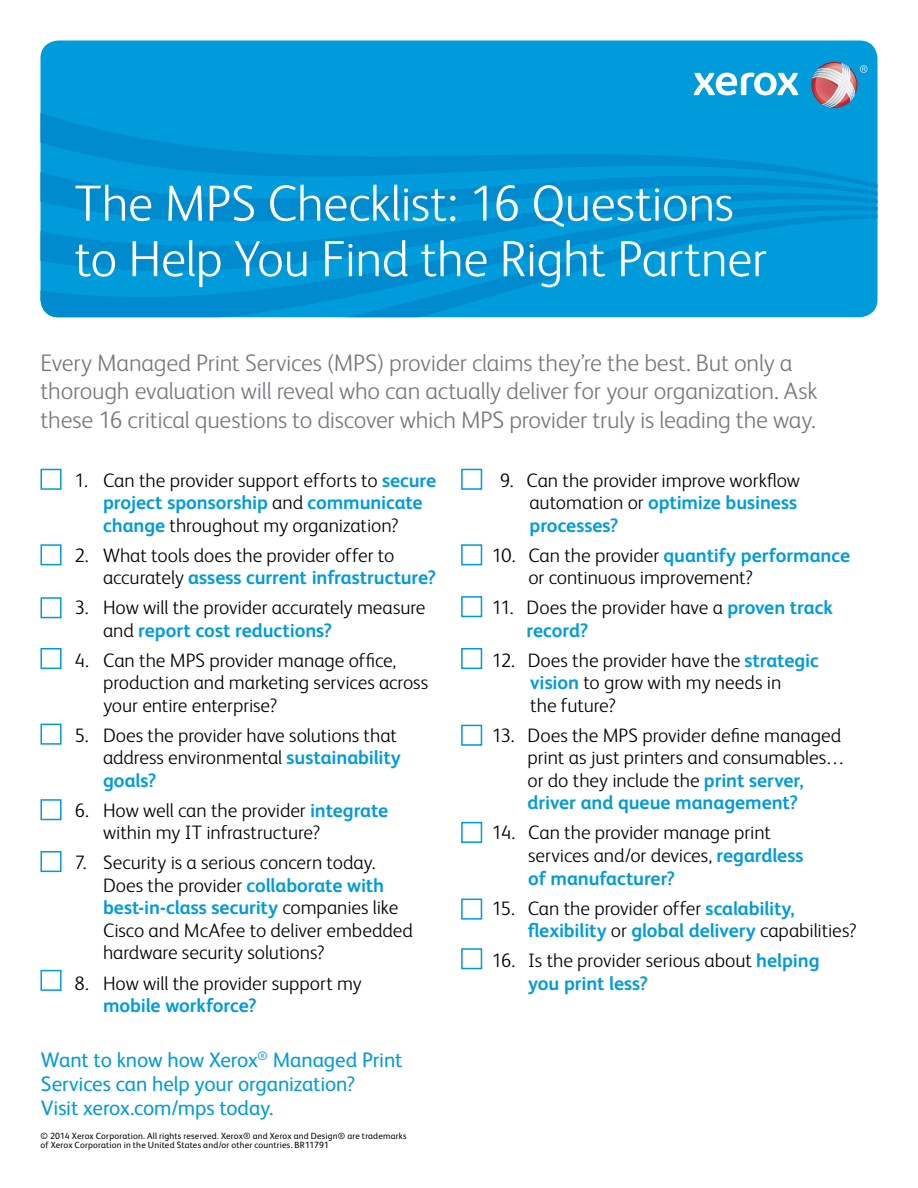
<style>
.page{position:relative;width:918px;height:1188px;background:#fff}
.page>*{position:absolute;margin:0;border:0;box-sizing:border-box;transform-origin:0 0}
.t1{font:300 51px/55.5px "Xerox Sans";letter-spacing:-.01em;color:#fff}
.t2{font:300 24px/28.5px "Xerox Sans";letter-spacing:-.01em;color:#77787b}
.t3{font:21px/24px "Xerox Sans";letter-spacing:-.005em;color:#009bdb}
.t4{font:300 19.5px/22.5px "Xerox Sans";letter-spacing:-.005em;color:#000}
.t5{font:700 19.5px "Xerox Sans";letter-spacing:-.005em;color:#009bdb}
.t6{font:9px/9px "Xerox Sans";letter-spacing:.02em;color:#000}
.s1{font-weight:700;color:#009bdb}
</style>
<div class="page">
<div style="left:40px;top:40px;width:838px;height:31px;background:#009bdb"></div>
<svg style="left:41px;top:303px;width:837px;height:14px;background:#0296d6"></svg>
<svg style="left:40px;top:261px;width:838px;height:42px;background:#0096d7"></svg>
<svg style="left:40px;top:71px;width:838px;height:190px;background:#0096d7"></svg>
<div style="left:40px;top:469px;width:22px;height:21px;background:#fff;border:2px solid #009bdb"></div>
<div style="left:461px;top:469px;width:21px;height:21px;background:#fff;border:2px solid #009bdb"></div>
<div style="left:461px;top:544px;width:21px;height:21px;background:#fff;border:2px solid #009bdb"></div>
<div style="left:461px;top:596px;width:21px;height:21px;background:#fff;border:2px solid #009bdb"></div>
<div style="left:461px;top:648px;width:21px;height:21px;background:#fff;border:2px solid #009bdb"></div>
<div style="left:461px;top:725px;width:21px;height:21px;background:#fff;border:2px solid #009bdb"></div>
<div style="left:461px;top:822px;width:21px;height:21px;background:#fff;border:2px solid #009bdb"></div>
<div style="left:461px;top:899px;width:21px;height:21px;background:#fff;border:2px solid #009bdb"></div>
<div style="left:461px;top:948px;width:21px;height:21px;background:#fff;border:2px solid #009bdb"></div>
<div style="left:40px;top:544px;width:22px;height:21px;background:#fff;border:2px solid #009bdb"></div>
<div style="left:40px;top:597px;width:22px;height:21px;background:#fff;border:2px solid #009bdb"></div>
<div style="left:40px;top:648px;width:22px;height:21px;background:#fff;border:2px solid #009bdb"></div>
<div style="left:40px;top:799px;width:22px;height:21px;background:#fff;border:2px solid #009bdb"></div>
<div style="left:40px;top:851px;width:22px;height:21px;background:#fff;border:2px solid #009bdb"></div>
<div style="left:40px;top:970px;width:22px;height:21px;background:#fff;border:2px solid #009bdb"></div>
<div style="left:40px;top:724px;width:22px;height:21px;background:#fff;border:2px solid #009bdb"></div>
<img style="left:694px;top:62px;width:173px;height:46px">
<h1 class="t1" style="left:75px;top:173px;width:694px">The MPS Checklist: 16 Questions to Help You Find the Right Partner</h1>
<p class="t2" style="left:40px;top:347px;width:778px">Every Managed Print Services (MPS) provider claims they’re the best. But only a thorough evaluation will reveal who can actually deliver for your organization. Ask these 16 critical questions to discover which MPS provider truly is leading the way.</p>
<p class="t4" style="left:103px;top:468px;width:335px;text-indent:-29px">1. Can the provider support efforts to <span class="s1">secure project sponsorship</span> and <span class="s1">communicate change</span> throughout my organization?</p>
<p class="t4" style="left:103px;top:543px;width:335px;text-indent:-29px">2. What tools does the provider offer to accurately <span class="s1">assess current infrastructure?</span></p>
<p class="t4" style="left:103px;top:595px;width:324px;text-indent:-29px">3. How will the provider accurately measure and <span class="s1">report cost reductions?</span></p>
<p class="t4" style="left:103px;top:648px;width:327px;text-indent:-29px">4. Can the MPS provider manage office, production and marketing services across your entire enterprise?</p>
<p class="t4" style="left:103px;top:723px;width:299px;text-indent:-29px">5. Does the provider have solutions that address environmental <span class="s1">sustainability goals?</span></p>
<p class="t4" style="left:103px;top:798px;width:287px;text-indent:-29px">6. How well can the provider <span class="s1">integrate </span>within my IT infrastructure?</p>
<p class="t4" style="left:103px;top:851px;width:311px;text-indent:-29px">7. Security is a serious concern today.<br>Does the provider <span class="s1">collaborate with best-in-class security</span> companies like Cisco and McAfee to deliver embedded hardware security solutions?</p>
<p class="t4" style="left:75px;top:971px;width:289px">8. How will the provider support my</p>
<p class="t5" style="left:103px;top:992px;width:155px">mobile workforce?</p>
<p class="t3" style="left:41px;top:1047px;width:363px">Want to know how Xerox<sup>®</sup> Managed Print<br>Services can help your organization?<br>Visit xerox.com/mps today.</p>
<p class="t6" style="left:40px;top:1130px;width:368px">© 2014 Xerox Corporation. All rights reserved. Xerox® and Xerox and Design® are trademarks of Xerox Corporation in the United States and/or other countries. BR11791</p>
<p class="t4" style="left:530px;top:468px;width:272px;text-indent:-30px">9. Can the provider improve workflow automation or <span class="s1">optimize business processes?</span></p>
<p class="t4" style="left:528px;top:543px;width:323px;text-indent:-37px">10. Can the provider <span class="s1">quantify performance </span>or continuous improvement?</p>
<p class="t4" style="left:527px;top:595px;width:308px;text-indent:-35px">11. Does the provider have a <span class="s1">proven track record?</span></p>
<p class="t4" style="left:530px;top:648px;width:290px;text-indent:-39px">12. Does the provider have the <span class="s1">strategic vision</span> to grow with my needs in<br>the future?</p>
<p class="t4" style="left:528px;top:723px;width:319px;text-indent:-36px">13. Does the MPS provider define managed print as just printers and consumables… or do they include the <span class="s1">print server, driver and queue management?</span></p>
<p class="t4" style="left:528px;top:821px;width:277px;text-indent:-36px">14. Can the provider manage print services and/or devices, <span class="s1">regardless of manufacturer?</span></p>
<p class="t4" style="left:528px;top:896px;width:331px;text-indent:-36px">15. Can the provider offer <span class="s1">scalability, flexibility</span> or <span class="s1">global delivery</span> capabilities?</p>
<p class="t4" style="left:528px;top:948px;width:293px;text-indent:-36px">16. Is the provider serious about <span class="s1">helping you print less?</span></p>
</div>
